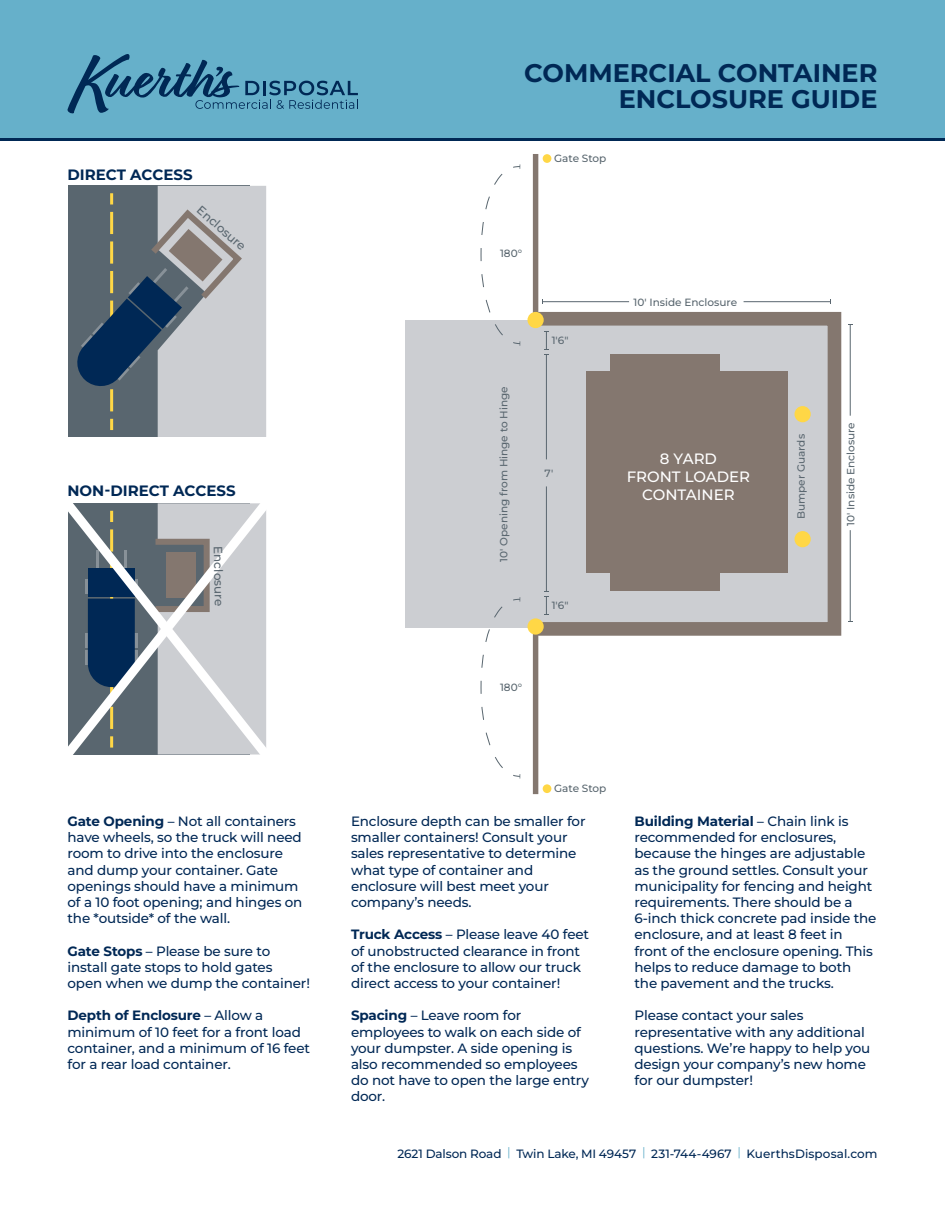
<style>
.page{position:relative;width:945px;height:1215px;background:#fff}
.page>*{position:absolute;margin:0;border:0;box-sizing:border-box;transform-origin:0 0}
.t1{font:700 25.5px/25.8px "Montserrat";color:#002855;text-align:right}
.t2{font:700 15px "Montserrat";color:#002855}
.t3{font:500 15px/18px "Montserrat";color:#fff;text-align:center}
.t4{font:500 13.5px/16.2px "Montserrat";letter-spacing:-.01em;color:#002855}
.t5{font:500 12px "Montserrat";color:#002855}
.t6{font:500 12px "Montserrat";color:#59666f}
.t7{font:500 10.5px "Montserrat";color:#59666f}
.s1{font-weight:700}
.s2{font-weight:400;color:#66b0ca}
</style>
<div class="page">
<div style="left:0;top:0;width:945px;height:140px;background:#66b0ca"></div>
<div style="left:405px;top:321px;width:428px;height:307px;background:#ccced2"></div>
<div style="left:529px;top:312px;width:312px;height:324px;border:14px solid #84776f"></div>
<div style="left:587px;top:371px;width:201px;height:202px;background:#84776f"></div>
<div style="left:610px;top:354px;width:109px;height:236px;background:#84776f"></div>
<div style="left:795px;top:406px;width:16px;height:16px;background:#ffd746;border-radius:50%"></div>
<div style="left:795px;top:531px;width:16px;height:16px;background:#ffd746;border-radius:50%"></div>
<div style="left:533px;top:154px;width:5px;height:166px;background:#84776f"></div>
<div style="left:533px;top:625px;width:5px;height:169px;background:#84776f"></div>
<div style="left:527px;top:618px;width:17px;height:17px;background:#ffd746;border-radius:50%"></div>
<div style="left:527px;top:312px;width:17px;height:16px;background:#ffd746;border-radius:50%"></div>
<div style="left:543px;top:154px;width:8px;height:9px;background:#ffd746;border-radius:50%"></div>
<div style="left:543px;top:784px;width:8px;height:9px;background:#ffd746;border-radius:50%"></div>
<svg style="left:480px;top:164px;width:41px;height:182px"></svg>
<svg style="left:480px;top:597px;width:41px;height:182px"></svg>
<hr style="left:546px;top:355px;width:1px;height:104px;background:#59666f">
<svg style="left:544px;top:331px;width:5px;height:24px"></svg>
<hr style="left:546px;top:486px;width:1px;height:105px;background:#59666f">
<svg style="left:544px;top:591px;width:5px;height:24px"></svg>
<hr style="left:850px;top:325px;width:1px;height:91px;background:#59666f">
<hr style="left:850px;top:530px;width:1px;height:91px;background:#59666f">
<hr style="left:744px;top:301px;width:87px;height:1px;background:#59666f">
<hr style="left:542px;top:301px;width:87px;height:1px;background:#59666f">
<div style="left:69px;top:186px;width:181px;height:251px;background:#59666f"></div>
<svg style="left:77px;top:186px;width:189px;height:251px"></svg>
<svg style="left:68px;top:503px;width:198px;height:252px;background:#959da5"></svg>
<svg style="left:67px;top:54px;width:291px;height:60px"></svg>
<hr style="left:0;top:138px;width:945px;height:2px;background:#002855">
<p class="t2" style="left:68px;top:164px;width:127px">DIRECT ACCESS</p>
<p class="t6" style="left:204px;top:202px;width:62px;rotate:41deg">Enclosure</p>
<p class="t2" style="left:68px;top:481px;width:170px">NON-DIRECT ACCESS</p>
<p class="t6" style="left:226px;top:546px;width:62px;rotate:89deg">Enclosure</p>
<p class="t4" style="left:68px;top:813px;width:236px"><span class="s1">Gate Opening</span> – Not all containers have wheels, so the truck will need room to drive into the enclosure and dump your container. Gate openings should have a minimum of a 10 foot opening; and hinges on the *outside* of the wall.</p>
<p class="t4" style="left:68px;top:942px;width:244px"><span class="s1">Gate Stops</span> – Please be sure to install gate stops to hold gates open when we dump the container!</p>
<p class="t4" style="left:68px;top:1007px;width:244px"><span class="s1">Depth of Enclosure</span> – Allow a minimum of 10 feet for a front load container, and a minimum of 16 feet for a rear load container.</p>
<h1 class="t1" style="left:524px;top:60px;width:355px">COMMERCIAL CONTAINER<br>ENCLOSURE GUIDE</h1>
<p class="t7" style="left:554px;top:151px;width:54px">Gate Stop</p>
<p class="t7" style="left:500px;top:246px;width:24px">180°</p>
<p class="t7" style="left:497px;top:562px;width:177px;rotate:-90deg">10' Opening from Hinge to Hinge</p>
<p class="t7" style="left:552px;top:334px;width:18px">1'6"</p>
<p class="t7" style="left:544px;top:466px;width:10px">7'</p>
<p class="t7" style="left:552px;top:599px;width:18px">1'6"</p>
<p class="t7" style="left:500px;top:680px;width:24px">180°</p>
<p class="t7" style="left:633px;top:295px;width:105px">10' Inside Enclosure</p>
<p class="t3" style="left:627px;top:449px;width:125px">8 YARD<br>FRONT LOADER<br>CONTAINER</p>
<p class="t7" style="left:794px;top:519px;width:86px;rotate:-90deg">Bumper Guards</p>
<p class="t7" style="left:844px;top:526px;width:105px;rotate:-90deg">10' Inside Enclosure</p>
<p class="t7" style="left:554px;top:781px;width:54px">Gate Stop</p>
<p class="t4" style="left:351px;top:813px;width:236px">Enclosure depth can be smaller for smaller containers! Consult your sales representative to determine what type of container and enclosure will best meet your company’s needs.</p>
<p class="t4" style="left:351px;top:926px;width:240px"><span class="s1">Truck Access</span> – Please leave 40 feet of unobstructed clearance in front of the enclosure to allow our truck direct access to your container!</p>
<p class="t4" style="left:351px;top:1007px;width:240px"><span class="s1">Spacing</span> – Leave room for employees to walk on each side of your dumpster. A side opening is also recommended so employees do not have to open the large entry door.</p>
<p class="t4" style="left:634px;top:813px;width:243px"><span class="s1">Building Material</span> – Chain link is recommended for enclosures, because the hinges are adjustable as the ground settles. Consult your municipality for fencing and height requirements. There should be a 6-inch thick concrete pad inside the enclosure, and at least 8 feet in front of the enclosure opening. This helps to reduce damage to both the pavement and the trucks.</p>
<p class="t4" style="left:634px;top:1007px;width:237px">Please contact your sales representative with any additional questions. We’re happy to help you design your company’s new home for our dumpster!</p>
<p class="t5" style="left:398px;top:1146px;width:481px">2621 Dalson Road <span class="s2">|</span> Twin Lake, MI 49457 <span class="s2">|</span> 231-744-4967 <span class="s2">|</span> KuerthsDisposal.com</p>
</div>
